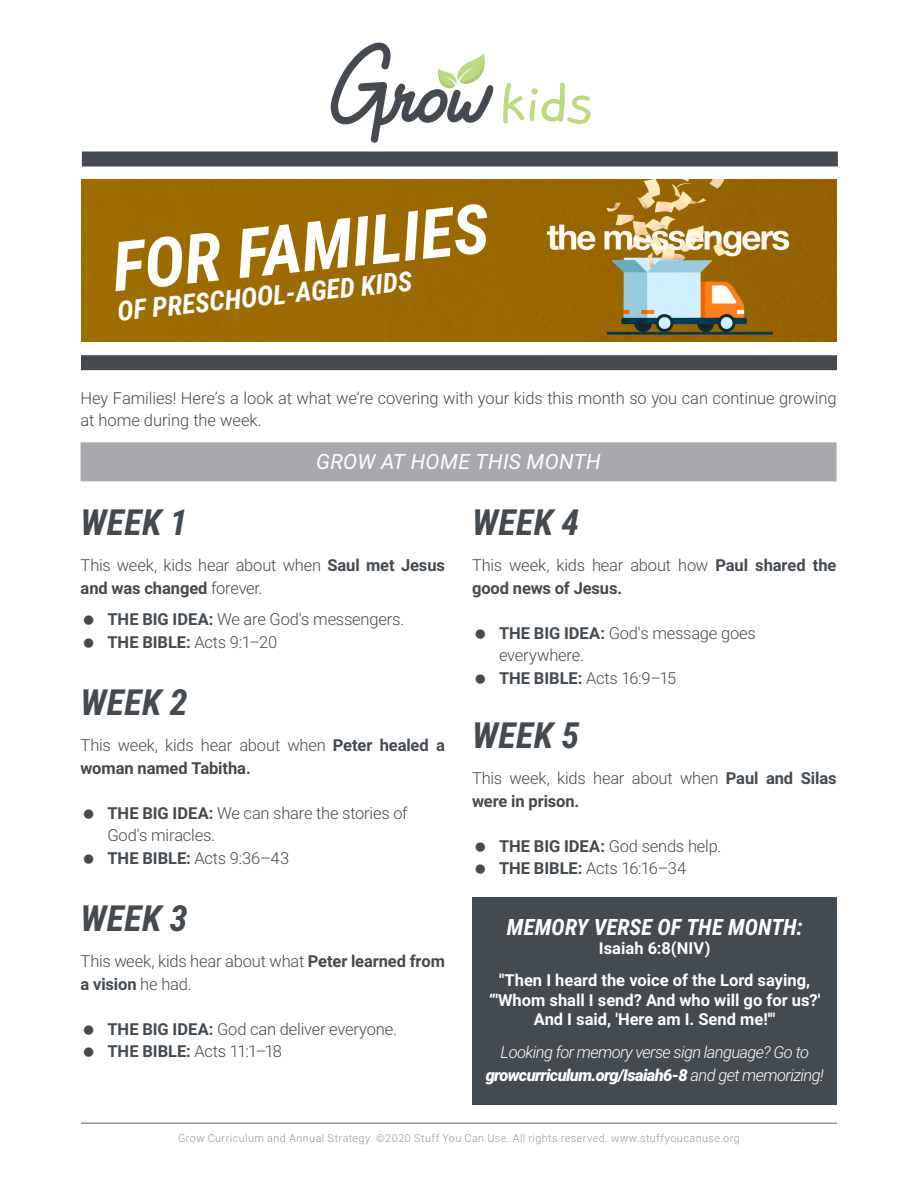
<style>
.page{position:relative;width:918px;height:1188px;background:#fff}
.page>*{position:absolute;margin:0;border:0;box-sizing:border-box;transform-origin:0 0}
.t1{font:italic 700 68.25px "Roboto Condensed";color:#fff}
.t2{font:italic 700 36px "Roboto Condensed";letter-spacing:.01em;color:#434a50}
.t3{font:italic 700 27.3px "Roboto Condensed";color:#fff}
.t4{font:italic 700 22.5px "Roboto Condensed";letter-spacing:.005em;color:#fff}
.t5{font:italic 21px "Roboto";letter-spacing:.01em;color:#fff}
.t6{font:300 16.5px/22.5px "Roboto";letter-spacing:-.01em;color:#434a50}
.t7{font:700 16.5px/31.5px "Roboto";color:#fff;text-align:center}
.t8{font:700 16.5px/22.5px "Roboto";letter-spacing:-.005em;color:#434a50}
.t9{font:italic 300 16.5px/22.5px "Roboto";letter-spacing:-.04em;color:#fff;text-align:center}
.t10{font:300 10.8px "Roboto";letter-spacing:.04em;color:#8f99a6}
.s1{font-weight:700}
.s2{font-weight:300}
.s3{font-weight:900}
</style>
<div class="page">
<svg style="left:330px;top:42px;width:194px;height:101px"></svg>
<svg style="left:530px;top:83px;width:61px;height:41px"></svg>
<div style="left:82px;top:152px;width:756px;height:14px;background:#454b51"></div>
<hr style="left:81px;top:1122px;width:756px;height:2px;background:#8d949e">
<div style="left:81px;top:442px;width:756px;height:39px;background:#a7a9ac"></div>
<img style="left:81px;top:180px;width:756px;height:162px">
<div style="left:81px;top:355px;width:756px;height:15px;background:#454b51"></div>
<div style="left:472px;top:898px;width:365px;height:67px;background:#434a50"></div>
<div style="left:472px;top:954px;width:365px;height:96px;background:#434a50"></div>
<div style="left:472px;top:1048px;width:365px;height:35px;background:#434a50"></div>
<div style="left:472px;top:1058px;width:365px;height:47px;background:#434a50"></div>
<h1 class="t1" style="left:108px;top:220px;width:380px;rotate:-6deg">FOR FAMILIES</h1>
<h3 class="t3" style="left:115px;top:292px;width:298px;rotate:-6deg">OF PRESCHOOL-AGED KIDS</h3>
<p class="t6" style="left:81px;top:386px;width:757px">Hey Families! Here’s a look at what we’re covering with your kids this month so you can continue growing at home during the week.</p>
<p class="t5" style="left:316px;top:447px;width:286px">GROW AT HOME THIS MONTH</p>
<h2 class="t2" style="left:81px;top:497px;width:109px">WEEK 1</h2>
<p class="t6" style="left:81px;top:553px;width:366px">This week, kids hear about when <span class="s1">Saul met Jesus and was changed</span> forever.</p>
<p class="t6" style="left:108px;top:607px;width:298px"><span class="s1">THE BIG IDEA:</span> We are God's messengers.<br><span class="s1">THE BIBLE:</span> Acts 9:1–20</p>
<h2 class="t2" style="left:81px;top:677px;width:109px">WEEK 2</h2>
<p class="t8" style="left:81px;top:733px;width:366px"><span class="s2">This week, kids hear about when</span> Peter healed a woman named Tabitha.</p>
<p class="t6" style="left:108px;top:801px;width:302px"><span class="s1">THE BIG IDEA:</span> We can share the stories of<br>God's miracles.<br><span class="s1">THE BIBLE:</span> Acts 9:36–43</p>
<h2 class="t2" style="left:81px;top:893px;width:109px">WEEK 3</h2>
<p class="t6" style="left:81px;top:949px;width:366px">This week, kids hear about what <span class="s1">Peter learned from a vision</span> he had.</p>
<p class="t6" style="left:108px;top:1017px;width:291px"><span class="s1">THE BIG IDEA:</span> God can deliver everyone.<br><span class="s1">THE BIBLE:</span> Acts 11:1–18</p>
<h2 class="t2" style="left:472px;top:497px;width:109px">WEEK 4</h2>
<p class="t8" style="left:472px;top:553px;width:366px"><span class="s2">This week, kids hear about how</span> Paul shared the good news of Jesus.</p>
<p class="t6" style="left:499px;top:621px;width:258px"><span class="s1">THE BIG IDEA:</span> God's message goes everywhere.<br><span class="s1">THE BIBLE:</span> Acts 16:9–15</p>
<h2 class="t2" style="left:472px;top:710px;width:109px">WEEK 5</h2>
<p class="t6" style="left:472px;top:766px;width:366px">This week, kids hear about when <span class="s1">Paul and Silas were in prison.</span></p>
<p class="t6" style="left:499px;top:834px;width:224px"><span class="s1">THE BIG IDEA:</span> God sends help.<br><span class="s1">THE BIBLE:</span> Acts 16:16–34</p>
<h3 class="t4" style="left:507px;top:911px;width:297px">MEMORY VERSE OF THE MONTH:</h3>
<p class="t7" style="left:499px;top:932px;width:312px">Isaiah 6:8(NIV)<br>"Then I heard the voice of the Lord saying,</p>
<p class="t7" style="left:489px;top:989px;width:333px;line-height:19.8px">“'Whom shall I send? And who will go for us?'<br>And I said, 'Here am I. Send me!'"</p>
<p class="t9" style="left:486px;top:1041px;width:340px">Looking for memory verse sign language? Go to <span class="s3">growcurriculum.org/Isaiah6-8</span> and get memorizing!</p>
<p class="t10" style="left:178px;top:1131px;width:563px">Grow Curriculum and Annual Strategy. ©2020 Stuff You Can Use. All rights reserved. www.stuffyoucanuse.org</p>
</div>
